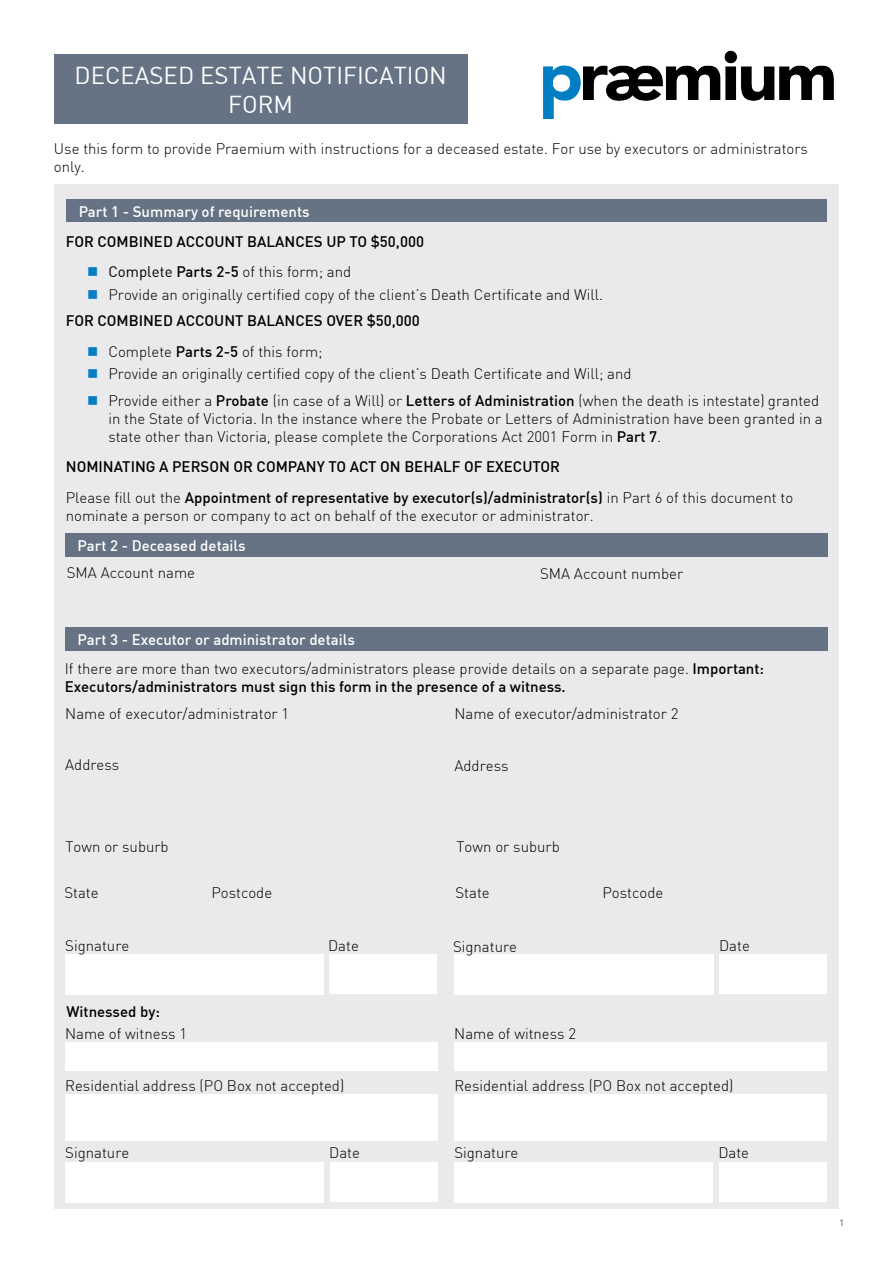
<style>
.page{position:relative;width:893px;height:1263px;background:#fff}
.page>*{position:absolute;margin:0;border:0;box-sizing:border-box;transform-origin:0 0}
.t1{font:24px/28.8px "DIN";color:#fff;text-align:center}
.t2{font:300 15px/18px "DIN";color:#000}
.t3{font:500 15px/30.8px "DIN";color:#000}
.t4{font:500 15px "DIN";color:#fff}
.t5{font:300 9px "DIN";color:#000}
.s1{font-weight:400}
.s2{font-weight:300}
.s3{font-weight:500}
</style>
<div class="page">
<div style="left:54px;top:185px;width:785px;height:1024px;background:#eae9eb"></div>
<div style="left:54px;top:54px;width:413px;height:69px;background:#657384"></div>
<div style="left:66px;top:200px;width:761px;height:22px;background:#657384"></div>
<img style="left:543px;top:50px;width:291px;height:69px">
<div style="left:65px;top:534px;width:762px;height:23px;background:#657384"></div>
<div style="left:65px;top:627px;width:762px;height:24px;background:#657384"></div>
<div style="left:65px;top:1042px;width:373px;height:29px;background:#fff"></div>
<div style="left:454px;top:1042px;width:373px;height:29px;background:#fff"></div>
<div style="left:65px;top:1094px;width:373px;height:47px;background:#fff"></div>
<div style="left:454px;top:1094px;width:373px;height:47px;background:#fff"></div>
<div style="left:329px;top:954px;width:107px;height:40px;background:#fff"></div>
<div style="left:330px;top:1162px;width:108px;height:40px;background:#fff"></div>
<div style="left:719px;top:1162px;width:108px;height:40px;background:#fff"></div>
<div style="left:720px;top:954px;width:107px;height:40px;background:#fff"></div>
<div style="left:454px;top:954px;width:260px;height:41px;background:#fff"></div>
<div style="left:65px;top:954px;width:258px;height:41px;background:#fff"></div>
<div style="left:65px;top:1162px;width:259px;height:40px;background:#fff"></div>
<div style="left:454px;top:1162px;width:259px;height:40px;background:#fff"></div>
<h1 class="t1" style="left:75px;top:60px;width:374px">DECEASED ESTATE NOTIFICATION<br>FORM</h1>
<p class="t2" style="left:54px;top:140px;width:756px">Use this form to provide Praemium with instructions for a deceased estate. For use by executors or administrators only.</p>
<p class="t4" style="left:79px;top:202px;width:232px">Part 1 - Summary of requirements</p>
<p class="t3" style="left:108px;top:225px;width:317px;text-indent:-43px">FOR COMBINED ACCOUNT BALANCES UP TO $50,000<br><span class="s1">Complete</span> Parts 2-5 <span class="s2">of this form; and</span></p>
<p class="t2" style="left:108px;top:285px;width:496px">Provide an originally certified copy of the client’s Death Certificate and Will.</p>
<p class="t3" style="left:108px;top:305px;width:313px;text-indent:-43px">FOR COMBINED ACCOUNT BALANCES OVER $50,000<br><span class="s2">Complete</span> Parts 2-5 <span class="s2">of this form;</span></p>
<p class="t2" style="left:108px;top:360px;width:712px;line-height:26.5px">Provide an originally certified copy of the client’s Death Certificate and Will; and<br>Provide either a <span class="s3">Probate</span> (in case of a Will) or <span class="s3">Letters of Administration</span> (when the death is intestate) granted</p>
<p class="t2" style="left:108px;top:409px;width:716px">in the State of Victoria. In the instance where the Probate or Letters of Administration have been granted in a state other than Victoria, please complete the Corporations Act 2001 Form in <span class="s3">Part 7</span>.</p>
<p class="t3" style="left:66px;top:451px;width:729px">NOMINATING A PERSON OR COMPANY TO ACT ON BEHALF OF EXECUTOR<br><span class="s2">Please fill out the</span> Appointment of representative by executor(s)/administrator(s) <span class="s2">in Part 6 of this document to</span></p>
<p class="t2" style="left:66px;top:507px;width:529px">nominate a person or company to act on behalf of the executor or administrator.</p>
<p class="t4" style="left:78px;top:536px;width:170px">Part 2 - Deceased details</p>
<p class="t2" style="left:67px;top:564px;width:130px">SMA Account name</p>
<p class="t4" style="left:78px;top:630px;width:279px">Part 3 - Executor or administrator details</p>
<p class="t2" style="left:540px;top:565px;width:145px">SMA Account number</p>
<p class="t2" style="left:65px;top:659px;width:701px">If there are more than two executors/administrators please provide details on a separate page. <span class="s3">Important:<br>Executors/administrators must sign this form in the presence of a witness.</span></p>
<p class="t2" style="left:65px;top:704px;width:225px">Name of executor/administrator 1</p>
<p class="t2" style="left:65px;top:756px;width:56px">Address</p>
<p class="t2" style="left:454px;top:705px;width:225px">Name of executor/administrator 2</p>
<p class="t2" style="left:454px;top:756px;width:56px">Address</p>
<p class="t2" style="left:66px;top:837px;width:105px">Town or suburb</p>
<p class="t2" style="left:457px;top:837px;width:105px">Town or suburb</p>
<p class="t2" style="left:64px;top:884px;width:36px">State</p>
<p class="t2" style="left:211px;top:884px;width:62px">Postcode</p>
<p class="t2" style="left:455px;top:884px;width:36px">State</p>
<p class="t2" style="left:602px;top:884px;width:62px">Postcode</p>
<p class="t2" style="left:65px;top:936px;width:66px">Signature</p>
<p class="t3" style="left:67px;top:996px;width:95px">Witnessed by:</p>
<p class="t2" style="left:328px;top:936px;width:32px">Date</p>
<p class="t2" style="left:453px;top:937px;width:66px">Signature</p>
<p class="t2" style="left:65px;top:1024px;width:123px">Name of witness 1</p>
<p class="t2" style="left:454px;top:1024px;width:123px">Name of witness 2</p>
<p class="t2" style="left:719px;top:936px;width:32px">Date</p>
<p class="t2" style="left:65px;top:1076px;width:281px">Residential address (PO Box not accepted)</p>
<p class="t2" style="left:454px;top:1076px;width:281px">Residential address (PO Box not accepted)</p>
<p class="t2" style="left:65px;top:1144px;width:66px">Signature</p>
<p class="t2" style="left:454px;top:1144px;width:66px">Signature</p>
<p class="t2" style="left:329px;top:1144px;width:32px">Date</p>
<p class="t2" style="left:718px;top:1144px;width:32px">Date</p>
<p class="t5" style="left:839px;top:1217px;width:6px">1</p>
</div>
